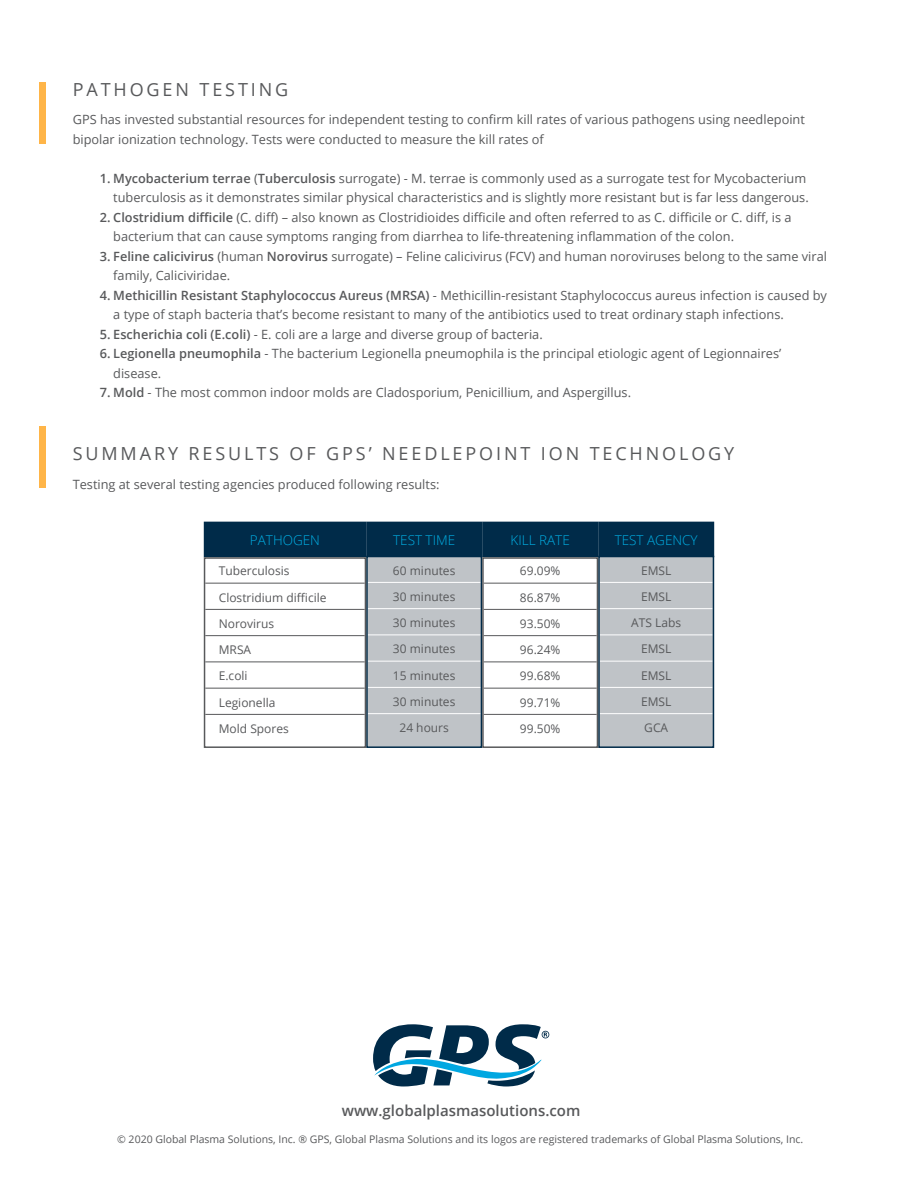
<style>
.page{position:relative;width:918px;height:1188px;background:#fff}
.page>*{position:absolute;margin:0;border:0;box-sizing:border-box;transform-origin:0 0}
.t1{font:18px "Open Sans";letter-spacing:.16em;color:#58595b}
.t2{font:600 15px "Open Sans";color:#58595b}
.t3{font:300 13.5px "Open Sans";color:#00aee3}
.t4{font:12.75px/19.5px "Open Sans";color:#58595b}
.t5{font:12px/26.2px "Open Sans";color:#58595b;text-align:center}
.t6{font:10.5px "Open Sans";color:#58595b}
.s1{font-weight:600}
</style>
<div class="page">
<svg style="left:373px;top:1024px;width:176px;height:62px"></svg>
<div style="left:39px;top:82px;width:6px;height:62px;background:#ffb548"></div>
<div style="left:39px;top:426px;width:6px;height:62px;background:#ffb548"></div>
<div style="left:367px;top:522px;width:114px;height:35px;background:#002b49"></div>
<div style="left:599px;top:522px;width:114px;height:35px;background:#002b49"></div>
<div style="left:205px;top:522px;width:160px;height:35px;background:#002b49"></div>
<div style="left:483px;top:522px;width:114px;height:35px;background:#002b49"></div>
<div style="left:367px;top:557px;width:114px;height:190px;background:#bfc3c7"></div>
<hr style="left:368px;top:582px;width:113px;height:1px;background:#fff">
<hr style="left:368px;top:608px;width:113px;height:1px;background:#fff">
<hr style="left:368px;top:635px;width:113px;height:1px;background:#fff">
<hr style="left:368px;top:661px;width:113px;height:1px;background:#fff">
<hr style="left:368px;top:687px;width:113px;height:1px;background:#fff">
<hr style="left:368px;top:713px;width:113px;height:1px;background:#fff">
<div style="left:366px;top:556px;width:116px;height:192px;border:2px solid #002b49"></div>
<div style="left:599px;top:557px;width:114px;height:190px;background:#bfc3c7"></div>
<hr style="left:600px;top:582px;width:113px;height:1px;background:#fff">
<hr style="left:600px;top:608px;width:113px;height:1px;background:#fff">
<hr style="left:600px;top:635px;width:113px;height:1px;background:#fff">
<hr style="left:600px;top:661px;width:113px;height:1px;background:#fff">
<hr style="left:600px;top:687px;width:113px;height:1px;background:#fff">
<hr style="left:600px;top:713px;width:113px;height:1px;background:#fff">
<div style="left:598px;top:556px;width:116px;height:192px;border:2px solid #002b49"></div>
<hr style="left:205px;top:583px;width:160px;height:1px;background:#58595b">
<hr style="left:205px;top:609px;width:160px;height:1px;background:#58595b">
<hr style="left:205px;top:635px;width:160px;height:1px;background:#58595b">
<hr style="left:205px;top:662px;width:160px;height:1px;background:#58595b">
<hr style="left:205px;top:688px;width:160px;height:1px;background:#58595b">
<hr style="left:205px;top:714px;width:160px;height:1px;background:#58595b">
<div style="left:204px;top:557px;width:162px;height:191px;border:2px solid #58595b"></div>
<hr style="left:484px;top:583px;width:113px;height:1px;background:#58595b">
<hr style="left:484px;top:609px;width:113px;height:1px;background:#58595b">
<hr style="left:484px;top:635px;width:113px;height:1px;background:#58595b">
<hr style="left:484px;top:662px;width:113px;height:1px;background:#58595b">
<hr style="left:484px;top:688px;width:113px;height:1px;background:#58595b">
<hr style="left:484px;top:714px;width:113px;height:1px;background:#58595b">
<div style="left:482px;top:557px;width:116px;height:191px;border:2px solid #58595b"></div>
<h1 class="t1" style="left:73px;top:77px;width:217px">PATHOGEN TESTING</h1>
<p class="t4" style="left:73px;top:110px;width:734px">GPS has invested substantial resources for independent testing to confirm kill rates of various pathogens using needlepoint bipolar ionization technology. Tests were conducted to measure the kill rates of</p>
<p class="t4" style="left:100px;top:168px;width:710px;text-align:right"><span class="s1">1. Mycobacterium terrae</span> (<span class="s1">Tuberculosis</span> surrogate) - M. terrae is commonly used as a surrogate test for Mycobacterium tuberculosis as it demonstrates similar physical characteristics and is slightly more resistant but is far less dangerous.</p>
<p class="t4" style="left:113px;top:207px;width:680px;text-indent:-14px"><span class="s1">2. Clostridium difficile</span> (C. diff) – also known as Clostridioides difficile and often referred to as C. difficile or C. diff, is a bacterium that can cause symptoms ranging from diarrhea to life-threatening inflammation of the colon.</p>
<p class="t4" style="left:113px;top:246px;width:715px;text-indent:-14px"><span class="s1">3. Feline calicivirus</span> (human <span class="s1">Norovirus</span> surrogate) – Feline calicivirus (FCV) and human noroviruses belong to the same viral family, Caliciviridae.</p>
<p class="t4" style="left:113px;top:285px;width:715px;text-indent:-14px"><span class="s1">4. Methicillin Resistant Staphylococcus Aureus (MRSA)</span> - Methicillin-resistant Staphylococcus aureus infection is caused by a type of staph bacteria that’s become resistant to many of the antibiotics used to treat ordinary staph infections.</p>
<p class="t4" style="left:100px;top:324px;width:445px"><span class="s1">5. Escherichia coli (E.coli)</span> - E. coli are a large and diverse group of bacteria.</p>
<p class="t4" style="left:113px;top:344px;width:670px;text-indent:-14px"><span class="s1">6. Legionella pneumophila</span> - The bacterium Legionella pneumophila is the principal etiologic agent of Legionnaires’ disease.</p>
<p class="t4" style="left:100px;top:383px;width:533px"><span class="s1">7. Mold</span> - The most common indoor molds are Cladosporium, Penicillium, and Aspergillus.</p>
<h1 class="t1" style="left:73px;top:441px;width:663px">SUMMARY RESULTS OF GPS’ NEEDLEPOINT ION TECHNOLOGY</h1>
<p class="t4" style="left:73px;top:474px;width:368px">Testing at several testing agencies produced following results:</p>
<p class="t3" style="left:250px;top:530px;width:72px">PATHOGEN</p>
<p class="t3" style="left:393px;top:530px;width:64px">TEST TIME</p>
<p class="t3" style="left:511px;top:530px;width:61px">KILL RATE</p>
<p class="t3" style="left:615px;top:530px;width:85px">TEST AGENCY</p>
<p class="t5" style="left:393px;top:557px;width:64px">60 minutes<br>30 minutes<br>30 minutes<br>30 minutes<br>15 minutes<br>30 minutes<br>24 hours</p>
<p class="t5" style="left:631px;top:557px;width:51px">EMSL<br>EMSL<br>ATS Labs<br>EMSL<br>EMSL<br>EMSL<br>GCA</p>
<p class="t5" style="left:219px;top:558px;width:109px;text-align:left">Tuberculosis<br>Clostridium difficile<br>Norovirus<br>MRSA<br>E.coli<br>Legionella<br>Mold Spores</p>
<p class="t5" style="left:520px;top:558px;width:42px;text-align:justify">69.09% 86.87% 93.50% 96.24% 99.68% 99.71% 99.50%</p>
<p class="t2" style="left:342px;top:1100px;width:240px">www.globalplasmasolutions.com</p>
<p class="t6" style="left:117px;top:1132px;width:688px">© 2020 Global Plasma Solutions, Inc. ® GPS, Global Plasma Solutions and its logos are registered trademarks of Global Plasma Solutions, Inc.</p>
</div>
